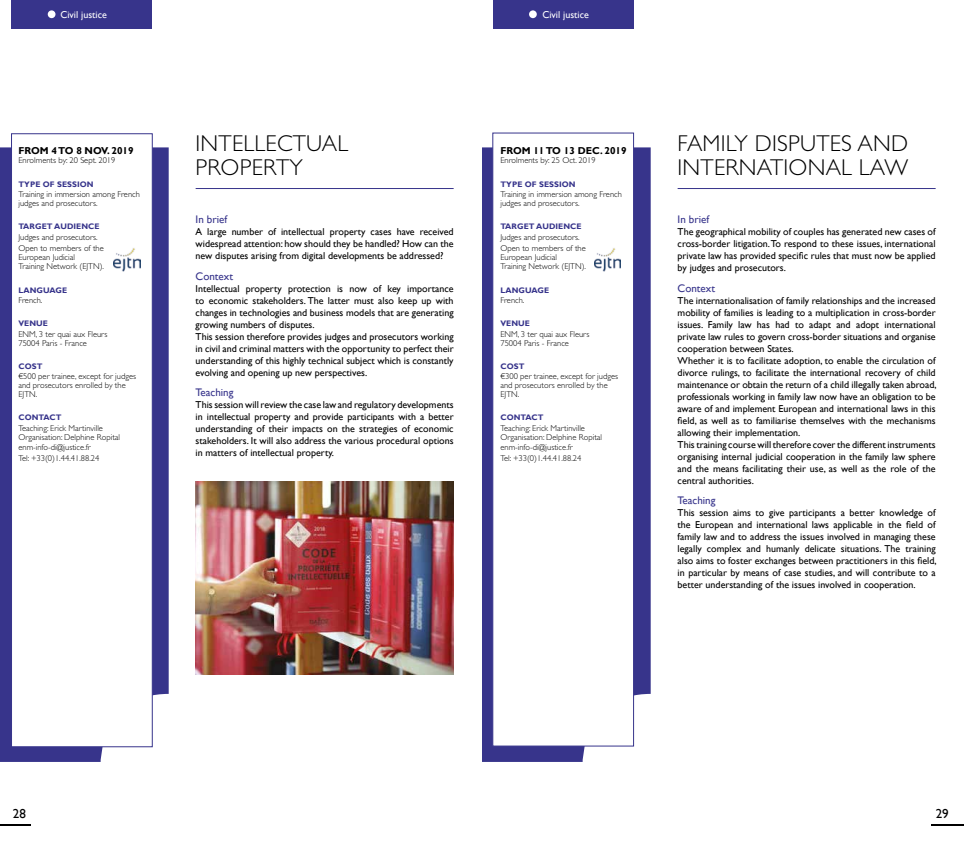
<style>
.page{position:relative;width:964px;height:842px;background:#fff}
.page>*{position:absolute;margin:0;border:0;box-sizing:border-box;transform-origin:0 0}
.t1{font:300 23px/24px "Gill Sans";letter-spacing:.01em;color:#000}
.t2{font:13px "Gill Sans";color:#000}
.t3{font:11px "Gill Sans";color:#37348b}
.t4{font:10px/12px "Gill Sans";color:#000;text-align:justify}
.t5{font:10px "Gill Sans";color:#fff}
.t6{font:700 10px "Gill Sans";color:#000}
.t7{font:300 8.5px/9px "Gill Sans";color:#000}
.t8{font:700 8px "Gill Sans";letter-spacing:.01em;color:#37348b}
</style>
<div class="page">
<svg style="left:0;top:147px;width:169px;height:615px;background:#4c4997"></svg>
<svg style="left:482px;top:147px;width:169px;height:615px;background:#4d4a97"></svg>
<hr style="left:0;top:824px;width:30px;height:2px;background:#000">
<hr style="left:931px;top:824px;width:33px;height:2px;background:#000">
<div style="left:492px;top:133px;width:142px;height:613px;background:#fff;border:1px solid #37348b"></div>
<div style="left:11px;top:133px;width:142px;height:614px;background:#fff;border:1px solid #37348b"></div>
<hr style="left:677px;top:188px;width:258px;height:1px;background:#37348b">
<hr style="left:196px;top:188px;width:258px;height:1px;background:#37348b">
<div style="left:493px;top:0;width:141px;height:29px;background:#37348b"></div>
<div style="left:529px;top:10px;width:8px;height:8px;background:#fff;border-radius:50%"></div>
<div style="left:11px;top:0;width:141px;height:29px;background:#37348b"></div>
<div style="left:48px;top:10px;width:7px;height:8px;background:#fff;border-radius:50%"></div>
<img style="left:196px;top:482px;width:258px;height:192px">
<img style="left:113px;top:248px;width:27px;height:24px">
<img style="left:594px;top:248px;width:27px;height:24px">
<p class="t5" style="left:52px;top:8px;width:65px">Criminal justice</p>
<p class="t5" style="left:542px;top:8px;width:48px">Civil justice</p>
<p class="t5" style="left:60px;top:8px;width:48px">Civil justice</p>
<p class="t6" style="left:18px;top:145px;width:117px">FROM 4 TO 8 NOV. 2019</p>
<p class="t7" style="left:18px;top:156px;width:99px">Enrolments by: 20 Sept. 2019</p>
<p class="t8" style="left:18px;top:179px;width:77px">TYPE OF SESSION</p>
<p class="t7" style="left:18px;top:190px;width:123px">Training in immersion among French judges and prosecutors.</p>
<p class="t8" style="left:18px;top:222px;width:83px">TARGET AUDIENCE</p>
<p class="t7" style="left:18px;top:231px;width:87px;line-height:11.8px">Judges and prosecutors.<br>Open to members of the</p>
<p class="t7" style="left:18px;top:253px;width:87px">European Judicial<br>Training Network (EJTN).</p>
<p class="t8" style="left:18px;top:285px;width:50px">LANGUAGE</p>
<p class="t7" style="left:18px;top:296px;width:26px">French.</p>
<p class="t8" style="left:18px;top:319px;width:31px">VENUE</p>
<p class="t7" style="left:18px;top:329px;width:91px">ENM, 3 ter quai aux Fleurs<br>75004 Paris - France</p>
<p class="t8" style="left:18px;top:361px;width:25px">COST</p>
<p class="t7" style="left:18px;top:372px;width:119px">€500 per trainee, except for judges and prosecutors enrolled by the<br>EJTN.</p>
<p class="t8" style="left:18px;top:413px;width:45px">CONTACT</p>
<p class="t7" style="left:18px;top:423px;width:103px">Teaching: Erick Martinville<br>Organisation: Delphine Ropital</p>
<p class="t7" style="left:18px;top:442px;width:82px;line-height:10.4px">enm-info-di@justice.fr<br>Tel: +33(0)1.44.41.88.24</p>
<h1 class="t1" style="left:196px;top:132px;width:154px">INTELLECTUAL<br>PROPERTY</h1>
<h1 class="t1" style="left:677px;top:132px;width:232px">FAMILY DISPUTES AND<br>INTERNATIONAL LAW</h1>
<p class="t3" style="left:196px;top:213px;width:33px">In brief</p>
<p class="t4" style="left:196px;top:226px;width:259px">A large number of intellectual property cases have received widespread attention: how should they be handled? How can the new disputes arising from digital developments be addressed?</p>
<p class="t3" style="left:196px;top:269px;width:39px">Context</p>
<p class="t4" style="left:196px;top:282px;width:259px;text-align:left">Intellectual property protection is now of key importance to economic stakeholders. The latter must also keep up with changes in technologies and business models that are generating growing numbers of disputes.<br>This session therefore provides judges and prosecutors working in civil and criminal matters with the opportunity to perfect their understanding of this highly technical subject which is constantly evolving and opening up new perspectives.</p>
<p class="t3" style="left:196px;top:386px;width:39px">Teaching</p>
<p class="t4" style="left:196px;top:399px;width:259px">This session will review the case law and regulatory developments in intellectual property and provide participants with a better understanding of their impacts on the strategies of economic stakeholders. It will also address the various procedural options in matters of intellectual property.</p>
<p class="t6" style="left:500px;top:145px;width:128px">FROM 11 TO 13 DEC. 2019</p>
<p class="t7" style="left:500px;top:156px;width:97px">Enrolments by: 25 Oct. 2019</p>
<p class="t8" style="left:500px;top:179px;width:77px">TYPE OF SESSION</p>
<p class="t7" style="left:500px;top:190px;width:123px">Training in immersion among French judges and prosecutors.</p>
<p class="t8" style="left:500px;top:222px;width:83px">TARGET AUDIENCE</p>
<p class="t7" style="left:500px;top:231px;width:87px;line-height:11.8px">Judges and prosecutors.<br>Open to members of the</p>
<p class="t7" style="left:500px;top:253px;width:87px">European Judicial<br>Training Network (EJTN).</p>
<p class="t8" style="left:500px;top:285px;width:50px">LANGUAGE</p>
<p class="t7" style="left:500px;top:296px;width:26px">French.</p>
<p class="t8" style="left:500px;top:319px;width:31px">VENUE</p>
<p class="t7" style="left:500px;top:329px;width:91px">ENM, 3 ter quai aux Fleurs<br>75004 Paris - France</p>
<p class="t8" style="left:500px;top:361px;width:25px">COST</p>
<p class="t7" style="left:500px;top:372px;width:119px">€300 per trainee, except for judges and prosecutors enrolled by the<br>EJTN.</p>
<p class="t8" style="left:500px;top:413px;width:45px">CONTACT</p>
<p class="t7" style="left:500px;top:423px;width:103px">Teaching: Erick Martinville<br>Organisation: Delphine Ropital</p>
<p class="t7" style="left:500px;top:442px;width:82px;line-height:10.4px">enm-info-di@justice.fr<br>Tel: +33(0)1.44.41.88.24</p>
<p class="t3" style="left:677px;top:213px;width:33px">In brief</p>
<p class="t4" style="left:677px;top:226px;width:259px">The geographical mobility of couples has generated new cases of cross-border litigation. To respond to these issues, international private law has provided specific rules that must now be applied by judges and prosecutors.</p>
<p class="t3" style="left:677px;top:281px;width:39px">Context</p>
<p class="t4" style="left:677px;top:294px;width:260px;text-align:left">The internationalisation of family relationships and the increased mobility of families is leading to a multiplication in cross-border issues. Family law has had to adapt and adopt international private law rules to govern cross-border situations and organise cooperation between States.<br>Whether it is to facilitate adoption, to enable the circulation of divorce rulings, to facilitate the international recovery of child maintenance or obtain the return of a child illegally taken abroad, professionals working in family law now have an obligation to be aware of and implement European and international laws in this field, as well as to familiarise themselves with the mechanisms allowing their implementation.<br>This training course will therefore cover the different instruments organising internal judicial cooperation in the family law sphere and the means facilitating their use, as well as the role of the central authorities.</p>
<p class="t3" style="left:677px;top:494px;width:39px">Teaching</p>
<p class="t4" style="left:677px;top:507px;width:260px">This session aims to give participants a better knowledge of the European and international laws applicable in the field of family law and to address the issues involved in managing these legally complex and humanly delicate situations. The training also aims to foster exchanges between practitioners in this field, in particular by means of case studies, and will contribute to a better understanding of the issues involved in cooperation.</p>
<h2 class="t2" style="left:13px;top:806px;width:14px">28</h2>
<h2 class="t2" style="left:936px;top:806px;width:14px">29</h2>
</div>
